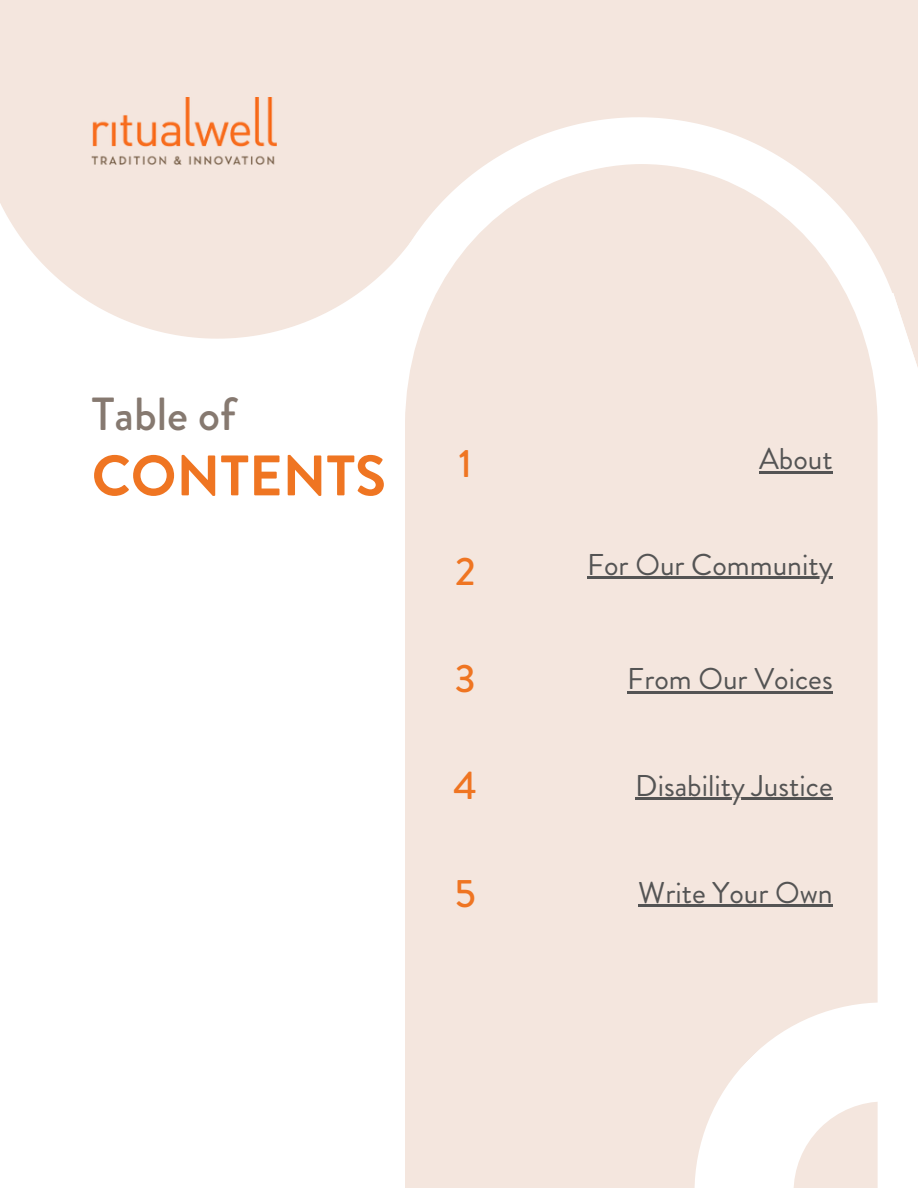
<style>
.page{position:relative;width:918px;height:1188px;background:#fff}
.page>*{position:absolute;margin:0;border:0;box-sizing:border-box;transform-origin:0 0}
.t1{font:700 57px "Brandon Grotesque";color:#ef7522}
.t2{font:500 46.35px "Brandon Grotesque";color:#867970}
.t3{font:500 39.6px "Brandon Grotesque";color:#ef7522}
.t4{font:30px "Brandon Grotesque";color:#545454}
</style>
<div class="page">
<div style="left:459px;top:0;width:459px;height:140px;background:#f4e6de"></div>
<svg style="left:0;top:0;width:459px;height:339px;fill:#f4e6de"></svg>
<svg style="left:368px;top:117px;width:542px;height:222px;fill:#f4e6de"></svg>
<div style="left:405px;top:164px;width:473px;height:1024px;background:#f4e6de"></div>
<svg style="left:616px;top:924px;width:262px;height:264px;fill:#f4e6de"></svg>
<img style="left:92px;top:97px;width:184px;height:68px">
<hr style="left:759px;top:472px;width:74px;height:2px;background:#545454">
<hr style="left:587px;top:577px;width:246px;height:2px;background:#545454">
<hr style="left:627px;top:691px;width:206px;height:2px;background:#545454">
<hr style="left:635px;top:798px;width:198px;height:2px;background:#545454">
<hr style="left:638px;top:905px;width:195px;height:2px;background:#545454">
<svg style="left:848px;top:140px;width:70px;height:415px"></svg>
<h2 class="t2" style="left:92px;top:382px;width:146px">Table of</h2>
<h1 class="t1" style="left:92px;top:436px;width:296px">CONTENTS</h1>
<p class="t4" style="left:759px;top:438px;width:75px">About</p>
<h3 class="t3" style="left:458px;top:435px;width:15px">1</h3>
<h3 class="t3" style="left:455px;top:543px;width:22px">2</h3>
<p class="t4" style="left:587px;top:543px;width:247px">For Our Community</p>
<h3 class="t3" style="left:455px;top:651px;width:22px">3</h3>
<p class="t4" style="left:627px;top:657px;width:207px">From Our Voices</p>
<h3 class="t3" style="left:454px;top:757px;width:25px">4</h3>
<p class="t4" style="left:635px;top:764px;width:199px">Disability Justice</p>
<h3 class="t3" style="left:455px;top:865px;width:22px">5</h3>
<p class="t4" style="left:638px;top:871px;width:196px">Write Your Own</p>
</div>
